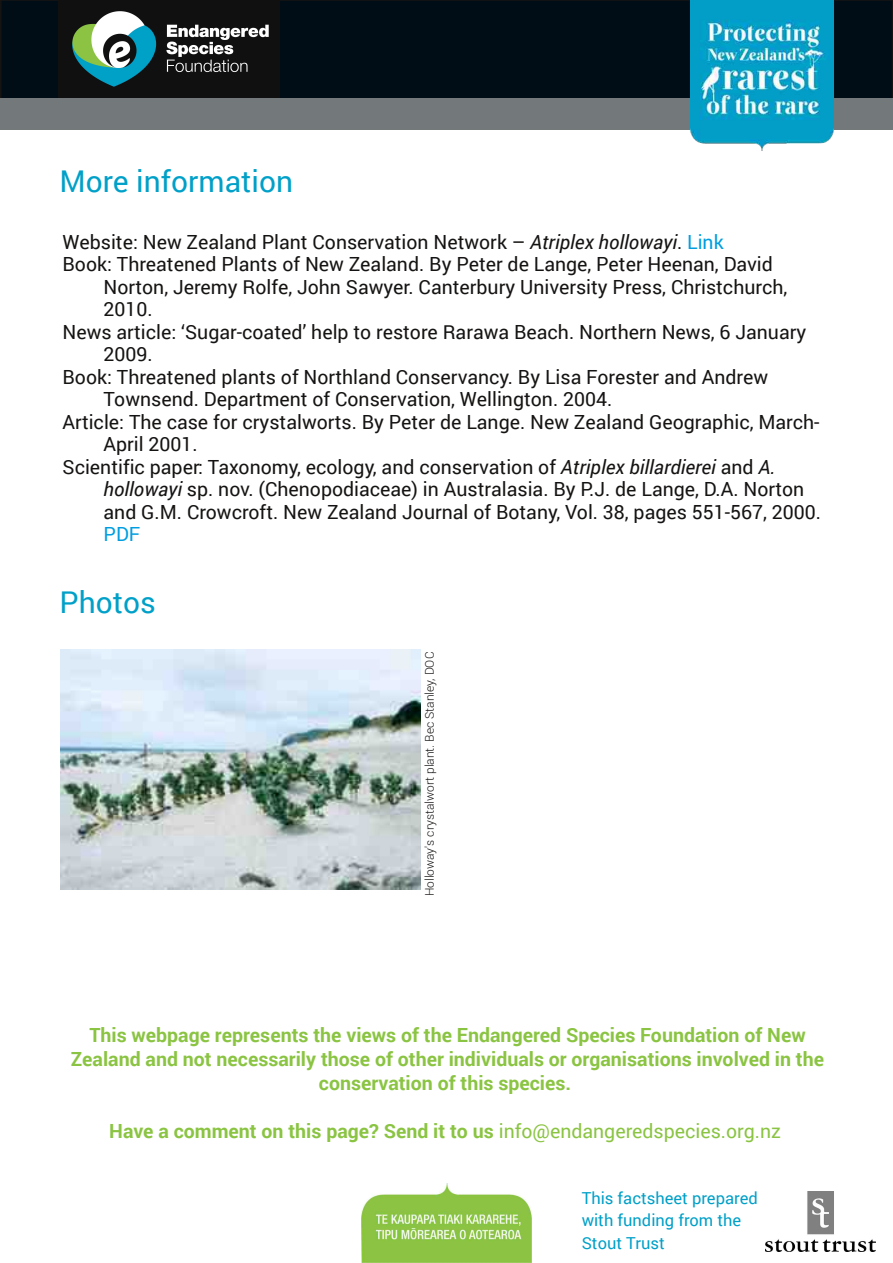
<style>
.page{position:relative;width:893px;height:1263px;background:#fff}
.page>*{position:absolute;margin:0;border:0;box-sizing:border-box;transform-origin:0 0}
.t1{font:30px "Roboto";color:#00a0c8}
.t2{font:19.5px "Roboto";color:#161413}
.t3{font:700 19.5px/24px "Roboto";color:#8ac442;text-align:center}
.t4{font:19.5px "Roboto";color:#009ee0}
.t5{font:16.5px/22.5px "Roboto";color:#00a0c8}
.t6{font:300 12px "Roboto";color:#161413}
.s1{font-style:italic}
.s2{color:#009ee0}
.s3{font-weight:400}
</style>
<div class="page">
<div style="left:1px;top:0;width:891px;height:100px;background:#000d17"></div>
<div style="left:0;top:0;width:893px;height:101px;border:2px solid #161413"></div>
<div style="left:1px;top:98px;width:892px;height:32px;background:#73787a"></div>
<img style="left:690px;top:0;width:143px;height:150px">
<img style="left:361px;top:1183px;width:171px;height:79px">
<img style="left:58px;top:0;width:221px;height:98px">
<img style="left:61px;top:650px;width:360px;height:239px">
<img style="left:765px;top:1191px;width:110px;height:60px">
<h1 class="t1" style="left:59px;top:161px;width:235px">More information</h1>
<p class="t2" style="left:63px;top:228px;width:663px">Website: New Zealand Plant Conservation Network – <span class="s1">Atriplex hollowayi</span>. <span class="s2">Link</span></p>
<p class="t2" style="left:63px;top:251px;width:712px">Book: Threatened Plants of New Zealand. By Peter de Lange, Peter Heenan, David</p>
<p class="t2" style="left:104px;top:273px;width:685px">Norton, Jeremy Rolfe, John Sawyer. Canterbury University Press, Christchurch,</p>
<p class="t2" style="left:104px;top:296px;width:51px">2010.</p>
<p class="t2" style="left:63px;top:318px;width:745px">News article: ‘Sugar-coated’ help to restore Rarawa Beach. Northern News, 6 January</p>
<p class="t2" style="left:104px;top:341px;width:51px">2009.</p>
<p class="t2" style="left:63px;top:363px;width:707px">Book: Threatened plants of Northland Conservancy. By Lisa Forester and Andrew</p>
<p class="t2" style="left:104px;top:386px;width:510px">Townsend. Department of Conservation, Wellington. 2004.</p>
<p class="t2" style="left:63px;top:408px;width:758px">Article: The case for crystalworts. By Peter de Lange. New Zealand Geographic, March-</p>
<p class="t2" style="left:104px;top:431px;width:96px">April 2001.</p>
<p class="t2" style="left:63px;top:453px;width:715px">Scientific paper: Taxonomy, ecology, and conservation of <span class="s1">Atriplex billardierei</span> and <span class="s1">A.</span></p>
<p class="t2" style="left:104px;top:476px;width:702px"><span class="s1">hollowayi</span> sp. nov. (Chenopodiaceae) in Australasia. By P.J. de Lange, D.A. Norton</p>
<p class="t2" style="left:104px;top:498px;width:719px">and G.M. Crowcroft. New Zealand Journal of Botany, Vol. 38, pages 551-567, 2000.</p>
<p class="t4" style="left:104px;top:521px;width:38px">PDF</p>
<h1 class="t1" style="left:59px;top:581px;width:98px">Photos</h1>
<p class="t6" style="left:421px;top:896px;width:246px;rotate:-90deg">Holloway's crystalwort plant. Bec Stanley, DOC</p>
<p class="t3" style="left:71px;top:1022px;width:755px">This webpage represents the views of the Endangered Species Foundation of New<br>Zealand and not necessarily those of other individuals or organisations involved in the conservation of this species.</p>
<p class="t3" style="left:109px;top:1118px;width:673px">Have a comment on this page? Send it to us <span class="s3">info@endangeredspecies.org.nz</span></p>
<p class="t5" style="left:582px;top:1186px;width:178px">This factsheet prepared with funding from the<br>Stout Trust</p>
</div>
